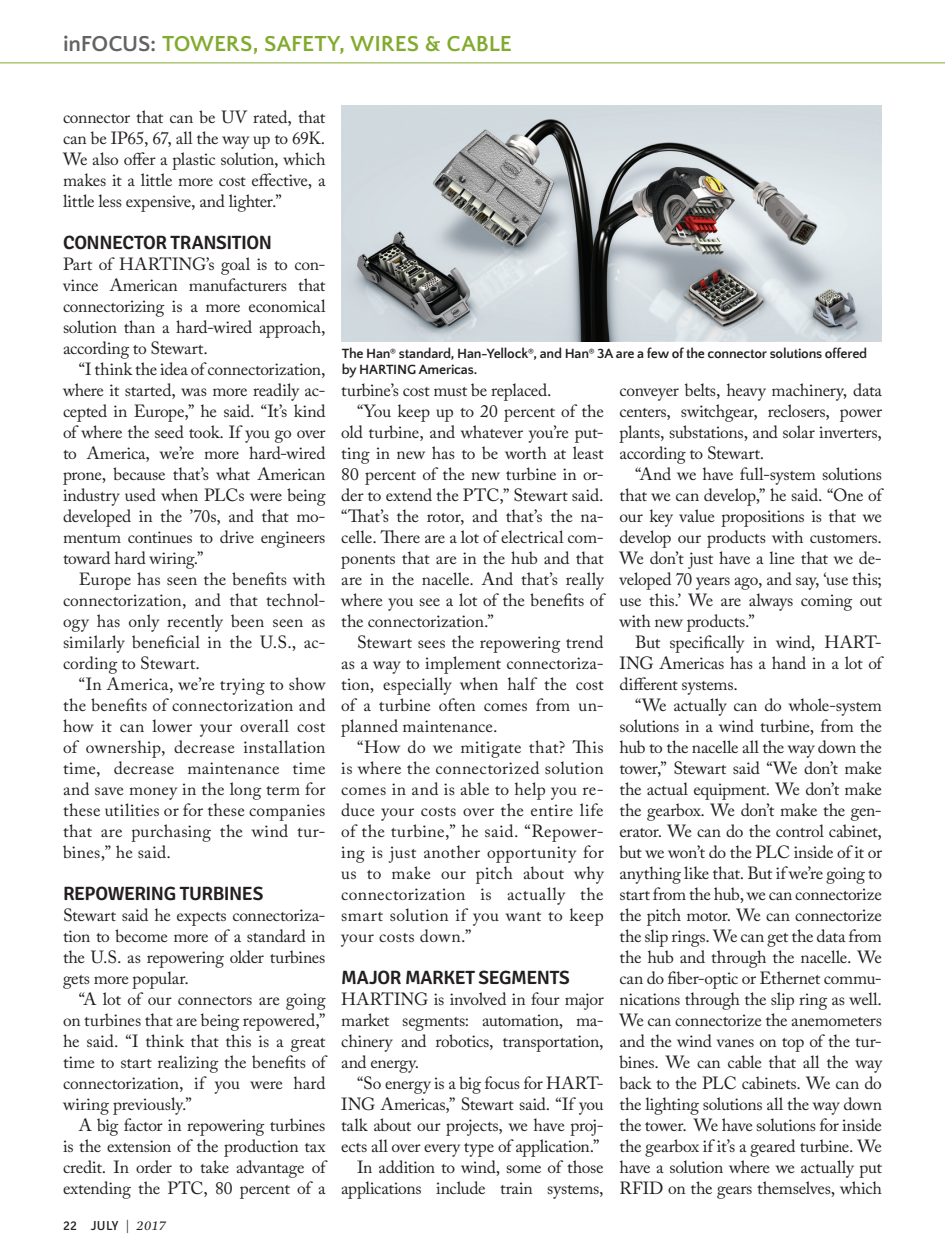
<style>
.page{position:relative;width:945px;height:1260px;background:#fff}
.page>*{position:absolute;margin:0;border:0;box-sizing:border-box;transform-origin:0 0}
.Section_-_Kicker{font:700 22.75px "Quattrocento Sans";color:#82aa2f}
.Body_SubHed{font:600 19.25px "Signika";letter-spacing:-.025em;color:#231f20}
.Body_Copy{font:17.5px/21px "Adobe Caslon Pro";letter-spacing:-.005em;color:#231f20;text-align:justify}
.Body_Copy_1st_PP{font:17.5px/21px "Adobe Caslon Pro";letter-spacing:-.015em;color:#231f20;text-align:justify}
.Photo_Credit{font:700 14px/15.8px "Quattrocento Sans";letter-spacing:-.015em;color:#231f20}
.t1{font:13.12px "Signika";letter-spacing:.02em;color:#231f20}
.s1{color:#636366}
.s2{font-family:"Gandhi Serif";font-style:italic}
</style>
<div class="page">
<hr style="left:0;top:62px;width:945px;height:1px;background:#82aa2f">
<img style="left:342px;top:106px;width:540px;height:236px">
<p class="Section_-_Kicker" style="left:63px;top:31px;width:450px"><span class="s1">inFOCUS:</span> TOWERS, SAFETY, WIRES &amp; CABLE</p>
<p class="Body_Copy" style="left:63px;top:106px;width:264px">connector that can be UV rated, that can be IP65, 67, all the way up to 69K.<br>We also offer a plastic solution, which makes it a little more cost effective, a little less expensive, and lighter.”</p>
<p class="Body_SubHed" style="left:63px;top:231px;width:211px">CONNECTOR TRANSITION</p>
<p class="Body_Copy_1st_PP" style="left:63px;top:253px;width:264px">Part of HARTING’s goal is to con&shy;vince American manufacturers that connectorizing is a more economical solution than a hard-wired approach, according to Stewart.</p>
<p class="Body_Copy" style="left:63px;top:358px;width:264px;text-indent:16px">“I think the idea of connectorization, where it started, was more readily ac&shy;cepted in Europe,” he said. “It’s kind of where the seed took. If you go over to America, we’re more hard-wired prone, because that’s what American industry used when PLCs were being developed in the ’70s, and that mo&shy;mentum continues to drive engineers toward hard wiring.”</p>
<p class="Body_Copy" style="left:63px;top:568px;width:264px;text-indent:16px">Europe has seen the benefits with connectorization, and that technol&shy;ogy has only recently been seen as similarly beneficial in the U.S., ac&shy;cording to Stewart.</p>
<p class="Body_Copy" style="left:63px;top:673px;width:264px;text-indent:16px">“In America, we’re trying to show the benefits of connectorization and how it can lower your overall cost of ownership, decrease installation time, decrease maintenance time and save money in the long term for these utilities or for these companies that are purchasing the wind tur&shy;bines,” he said.</p>
<p class="Body_SubHed" style="left:63px;top:882px;width:202px">REPOWERING TURBINES</p>
<p class="Body_Copy_1st_PP" style="left:63px;top:904px;width:264px">Stewart said he expects connectoriza&shy;tion to become more of a standard in the U.S. as repowering older turbines gets more popular.</p>
<p class="Body_Copy" style="left:63px;top:988px;width:264px;text-indent:16px">“A lot of our connectors are going on turbines that are being repowered,” he said. “I think that this is a great time to start realizing the benefits of connectorization, if you were hard wiring previously.”</p>
<p class="Body_Copy" style="left:63px;top:1114px;width:264px;text-indent:16px">A big factor in repowering turbines is the extension of the production tax credit. In order to take advantage of extending the PTC, 80 percent of a</p>
<p class="t1" style="left:63px;top:1218px;width:105px">22 JULY <span class="s2">| 2017</span></p>
<p class="Photo_Credit" style="left:342px;top:347px;width:527px">The Han<sup>®</sup> standard, Han-Yellock<sup>®</sup>, and Han<sup>®</sup> 3A are a few of the connector solutions offered by HARTING Americas.</p>
<p class="Body_Copy" style="left:341px;top:379px;width:212px">turbine’s cost must be replaced.</p>
<p class="Body_Copy" style="left:341px;top:400px;width:264px;text-indent:16px">“You keep up to 20 percent of the old turbine, and whatever you’re put&shy;ting in new has to be worth at least 80 percent of the new turbine in or&shy;der to extend the PTC,” Stewart said. “That’s the rotor, and that’s the na&shy;celle. There are a lot of electrical com&shy;ponents that are in the hub and that are in the nacelle. And that’s really where you see a lot of the benefits of the connectorization.”</p>
<p class="Body_Copy" style="left:341px;top:631px;width:264px;text-indent:16px">Stewart sees the repowering trend as a way to implement connectoriza&shy;tion, especially when half the cost of a turbine often comes from un&shy;planned maintenance.</p>
<p class="Body_Copy" style="left:341px;top:736px;width:264px;text-indent:16px">“How do we mitigate that? This is where the connectorized solution comes in and is able to help you re&shy;duce your costs over the entire life of the turbine,” he said. “Repower&shy;ing is just another opportunity for us to make our pitch about why connectorization is actually the smart solution if you want to keep your costs down.”</p>
<p class="Body_SubHed" style="left:341px;top:966px;width:230px">MAJOR MARKET SEGMENTS</p>
<p class="Body_Copy_1st_PP" style="left:341px;top:988px;width:264px">HARTING is involved in four major market segments: automation, ma&shy;chinery and robotics, transportation, and energy.</p>
<p class="Body_Copy" style="left:341px;top:1072px;width:264px;text-indent:16px">“So energy is a big focus for HART-ING Americas,” Stewart said. “If you talk about our projects, we have proj&shy;ects all over every type of application.”</p>
<p class="Body_Copy" style="left:341px;top:1156px;width:264px;text-align:right">In addition to wind, some of those applications include train systems,</p>
<p class="Body_Copy" style="left:620px;top:379px;width:264px">conveyer belts, heavy machinery, data centers, switchgear, reclosers, power plants, substations, and solar inverters, according to Stewart.</p>
<p class="Body_Copy" style="left:620px;top:463px;width:264px;text-indent:16px">“And we have full-system solutions that we can develop,” he said. “One of our key value propositions is that we develop our products with customers.<br>We don’t just have a line that we de&shy;veloped 70 years ago, and say, ‘use this; use this.’ We are always coming out with new products.”</p>
<p class="Body_Copy" style="left:620px;top:631px;width:264px;text-indent:16px">But specifically in wind, HART-ING Americas has a hand in a lot of different systems.</p>
<p class="Body_Copy" style="left:620px;top:694px;width:264px;text-indent:16px">“We actually can do whole-system solutions in a wind turbine, from the hub to the nacelle all the way down the tower,” Stewart said “We don’t make the actual equipment. We don’t make the gearbox. We don’t make the gen&shy;erator. We can do the control cabinet, but we won’t do the PLC inside of it or anything like that. But if we’re going to start from the hub, we can connectorize the pitch motor. We can connectorize the slip rings. We can get the data from the hub and through the nacelle. We can do fiber-optic or Ethernet commu&shy;nications through the slip ring as well.<br>We can connectorize the anemometers and the wind vanes on top of the tur&shy;bines. We can cable that all the way back to the PLC cabinets. We can do the lighting solutions all the way down the tower. We have solutions for inside the gearbox if it’s a geared turbine. We have a solution where we actually put RFID on the gears themselves, which</p>
</div>
